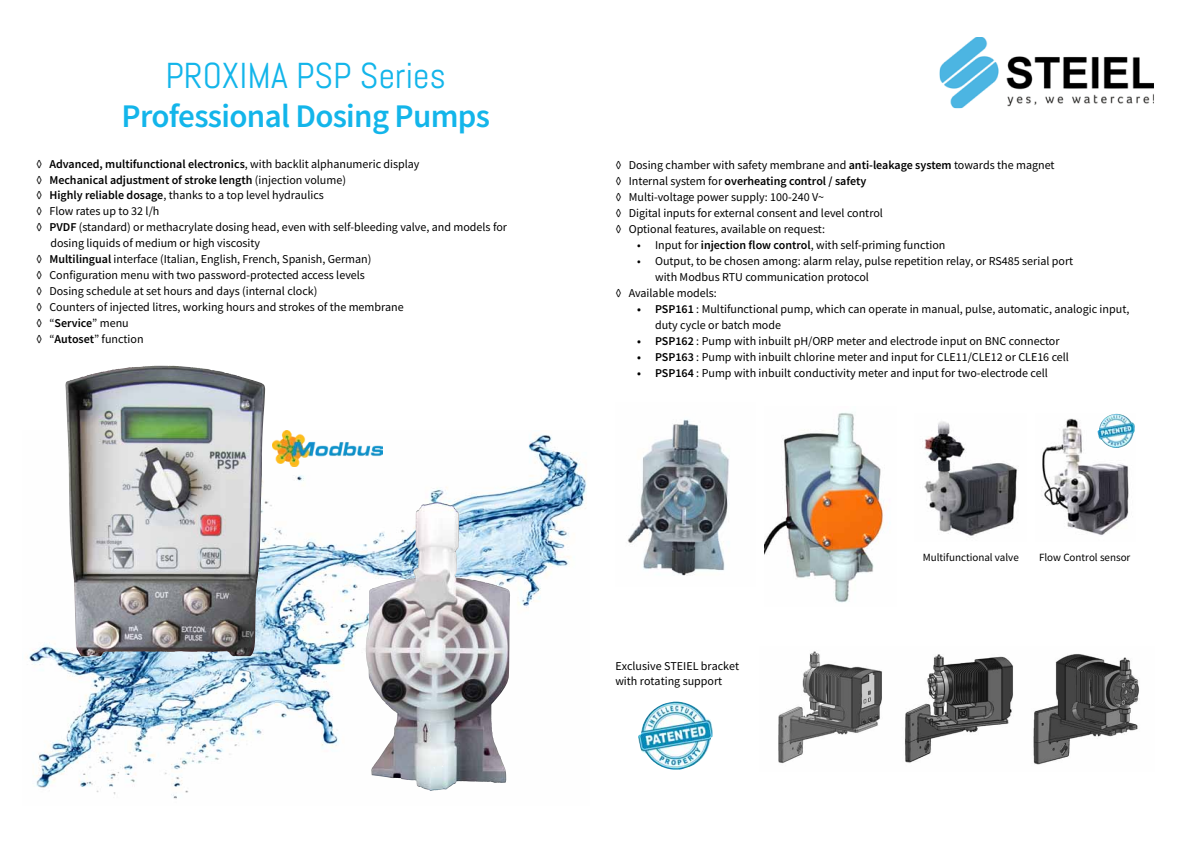
<style>
.page{position:relative;width:1191px;height:842px;background:#fff}
.page>*{position:absolute;margin:0;border:0;box-sizing:border-box;transform-origin:0 0}
.t1{font:36px "Abel";color:#13b5ea}
.t2{font:600 33px "Source Sans Pro";letter-spacing:-.02em;color:#13b5ea}
.t3{font:12px/16px "Source Sans Pro";color:#000}
.t4{font:600 12px "Source Sans Pro";color:#000}
.t5{font:11px "Source Sans Pro";color:#000}
.s1{font-weight:400}
.s2{font-weight:600}
</style>
<div class="page">
<img style="left:29px;top:430px;width:558px;height:369px">
<img style="left:64px;top:366px;width:201px;height:292px">
<img style="left:272px;top:431px;width:110px;height:35px">
<img style="left:778px;top:651px;width:104px;height:113px">
<img style="left:905px;top:654px;width:108px;height:109px">
<img style="left:1033px;top:654px;width:106px;height:111px">
<img style="left:638px;top:702px;width:74px;height:68px">
<img style="left:627px;top:419px;width:102px;height:157px">
<img style="left:764px;top:412px;width:126px;height:191px">
<img style="left:365px;top:502px;width:125px;height:289px">
<img style="left:924px;top:421px;width:94px;height:115px">
<img style="left:1042px;top:418px;width:93px;height:117px">
<img style="left:1097px;top:414px;width:37px;height:34px">
<img style="left:940px;top:38px;width:213px;height:69px">
<h1 class="t1" style="left:165px;top:53px;width:282px">PROXIMA PSP Series</h1>
<h2 class="t2" style="left:122px;top:95px;width:370px">Professional Dosing Pumps</h2>
<p class="t4" style="left:36px;top:156px;width:385px"><span class="s1">◊</span> Advanced, multifunctional electronics<span class="s1">, with backlit alphanumeric display</span></p>
<p class="t4" style="left:36px;top:172px;width:311px"><span class="s1">◊</span> Mechanical adjustment of stroke length <span class="s1">(injection volume)</span></p>
<p class="t3" style="left:36px;top:187px;width:289px">◊ <span class="s2">Highly reliable dosage</span>, thanks to a top level hydraulics</p>
<p class="t3" style="left:36px;top:203px;width:125px">◊ Flow rates up to 32 l/h</p>
<p class="t3" style="left:36px;top:219px;width:472px">◊ <span class="s2">PVDF</span> (standard) or methacrylate dosing head, even with self-bleeding valve, and models for</p>
<p class="t3" style="left:50px;top:235px;width:211px">dosing liquids of medium or high viscosity</p>
<p class="t3" style="left:36px;top:251px;width:337px">◊ <span class="s2">Multilingual</span> interface (Italian, English, French, Spanish, German)</p>
<p class="t3" style="left:36px;top:267px;width:330px">◊ Configuration menu with two password-protected access levels</p>
<p class="t3" style="left:36px;top:283px;width:283px">◊ Dosing schedule at set hours and days (internal clock)</p>
<p class="t3" style="left:36px;top:299px;width:369px">◊ Counters of injected litres, working hours and strokes of the membrane</p>
<p class="t3" style="left:36px;top:315px;width:94px">◊ “<span class="s2">Service</span>” menu</p>
<p class="t3" style="left:36px;top:331px;width:109px">◊ “<span class="s2">Autoset</span>” function</p>
<p class="t3" style="left:615px;top:157px;width:441px">◊ Dosing chamber with safety membrane and <span class="s2">anti-leakage system</span> towards the magnet ◊ Internal system for <span class="s2">overheating control / safety<br></span>◊ Multi-voltage power supply: 100-240 V~<br>◊ Digital inputs for external consent and level control<br>◊ Optional features, available on request:</p>
<p class="t3" style="left:637px;top:237px;width:310px">• Input for <span class="s2">injection flow control</span>, with self-priming function</p>
<p class="t3" style="left:637px;top:253px;width:438px">• Output, to be chosen among: alarm relay, pulse repetition relay, or RS485 serial port</p>
<p class="t3" style="left:655px;top:269px;width:215px">with Modbus RTU communication protocol</p>
<p class="t3" style="left:615px;top:285px;width:103px">◊ Available models:</p>
<p class="t3" style="left:655px;top:301px;width:476px;text-indent:-18px"><span class="s2">• PSP161</span> : Multifunctional pump, which can operate in manual, pulse, automatic, analogic input, duty cycle or batch mode</p>
<p class="t3" style="left:637px;top:333px;width:424px"><span class="s2">• PSP162</span> : Pump with inbuilt pH/ORP meter and electrode input on BNC connector</p>
<p class="t3" style="left:637px;top:349px;width:433px"><span class="s2">• PSP163</span> : Pump with inbuilt chlorine meter and input for CLE11/CLE12 or CLE16 cell</p>
<p class="t3" style="left:637px;top:365px;width:412px"><span class="s2">• PSP164</span> : Pump with inbuilt conductivity meter and input for two-electrode cell</p>
<p class="t3" style="left:615px;top:658px;width:125px;line-height:15px">Exclusive STEIEL bracket with rotating support</p>
<p class="t5" style="left:922px;top:551px;width:98px">Multifunctional valve</p>
<p class="t5" style="left:1039px;top:551px;width:93px">Flow Control sensor</p>
</div>
